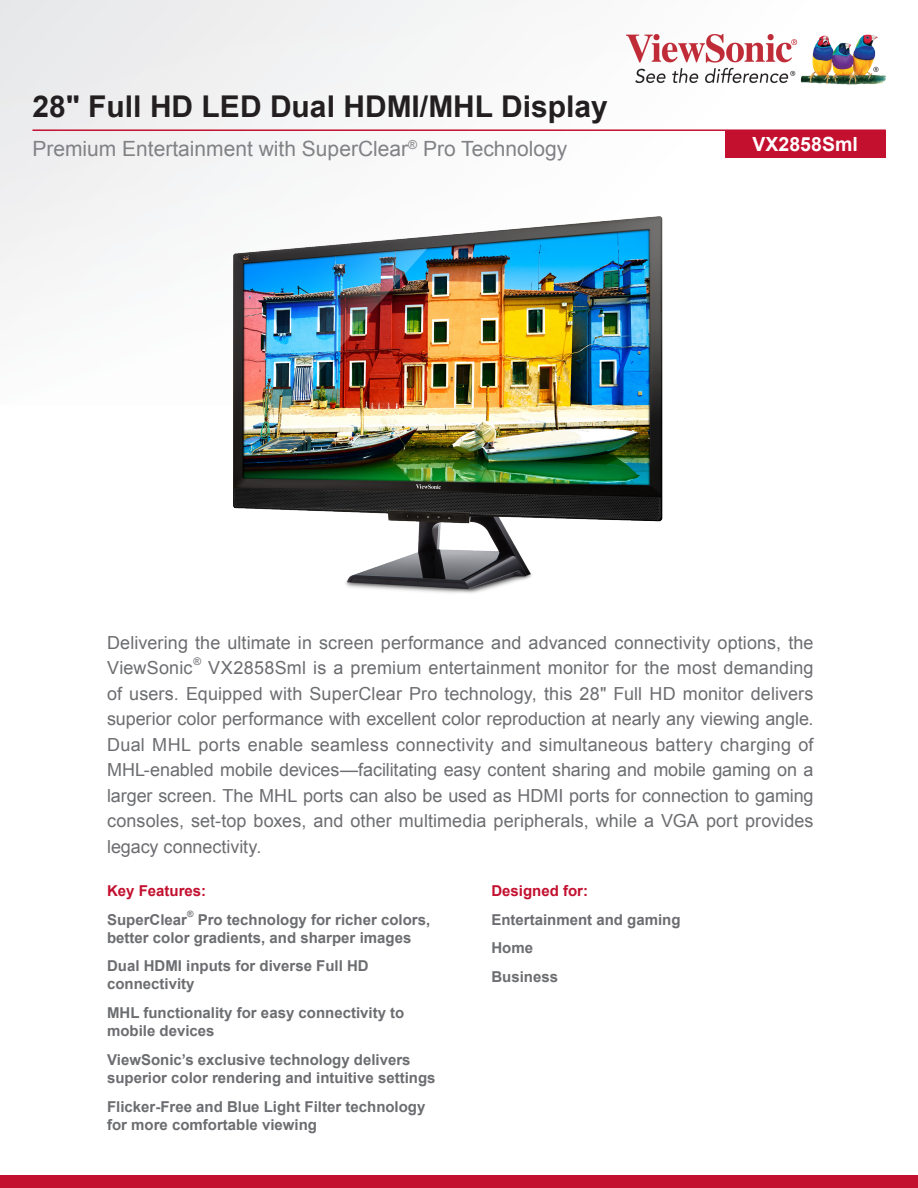
<style>
.page{position:relative;width:918px;height:1188px;background:#fff}
.page>*{position:absolute;margin:0;border:0;box-sizing:border-box;transform-origin:0 0}
.Headline{font:700 30px "Arial";color:#231f20}
.t1{font:21px "Arial";color:#818285}
.Product_Number{font:700 19.5px "Arial";color:#fff}
.Body_Copy{font:18px/25.5px "Arial";letter-spacing:.005em;color:#6c6d70}
.Bullets_2{font:700 15px/18px "Arial";color:#6c6d70}
.Bullets_2-2{font:700 15px "Arial";color:#c3102f}
.Body_Copy-2{font:10.5px "Arial";color:#6c6d70}
.Bullets_2-3{font:700 8.7px "Arial";color:#6c6d70}
</style>
<div class="page">
<div style="left:1px;top:1px;width:916px;height:405px;background:linear-gradient(to right,#f0f0f1,#fff)"></div>
<div style="left:0;top:1175px;width:918px;height:13px;background:#c3102f"></div>
<img style="left:627px;top:35px;width:259px;height:49px">
<hr style="left:32px;top:129px;width:854px;height:2px;background:#c3102f">
<img style="left:216px;top:204px;width:457px;height:389px">
<div style="left:725px;top:130px;width:161px;height:27px;background:#c3102f"></div>
<p class="Headline" style="left:32px;top:86px;width:577px">28" Full HD LED Dual HDMI/MHL Display</p>
<p class="t1" style="left:32px;top:134px;width:537px">Premium Entertainment with SuperClear<sup>®</sup> Pro Technology</p>
<p class="Product_Number" style="left:753px;top:131px;width:107px">VX2858Sml</p>
<p class="Body_Copy" style="left:107px;top:630px;width:708px">Delivering the ultimate in screen performance and advanced connectivity options, the<br>ViewSonic</p>
<p class="Body_Copy-2" style="left:193px;top:655px;width:9px">®</p>
<p class="Body_Copy" style="left:107px;top:655px;width:708px;text-align:justify;text-indent:101px">VX2858Sml is a premium entertainment monitor for the most demanding of users. Equipped with SuperClear Pro technology, this 28" Full HD monitor delivers superior color performance with excellent color reproduction at nearly any viewing angle.<br>Dual MHL ports enable seamless connectivity and simultaneous battery charging of MHL-enabled mobile devices—facilitating easy content sharing and mobile gaming on a larger screen. The MHL ports can also be used as HDMI ports for connection to gaming consoles, set-top boxes, and other multimedia peripherals, while a VGA port provides legacy connectivity.</p>
<p class="Bullets_2-2" style="left:107px;top:881px;width:101px">Key Features:</p>
<p class="Bullets_2" style="left:107px;top:911px;width:82px">SuperClear</p>
<p class="Bullets_2-3" style="left:187px;top:909px;width:8px">®</p>
<p class="Bullets_2-2" style="left:491px;top:881px;width:98px">Designed for:</p>
<p class="Bullets_2" style="left:491px;top:911px;width:191px">Entertainment and gaming</p>
<p class="Bullets_2" style="left:491px;top:940px;width:43px">Home</p>
<p class="Bullets_2" style="left:491px;top:968px;width:68px">Business</p>
<p class="Bullets_2" style="left:107px;top:911px;width:325px;text-indent:91px">Pro technology for richer colors, better color gradients, and sharper images</p>
<p class="Bullets_2" style="left:107px;top:958px;width:263px">Dual HDMI inputs for diverse Full HD connectivity</p>
<p class="Bullets_2" style="left:107px;top:1004px;width:299px">MHL functionality for easy connectivity to mobile devices</p>
<p class="Bullets_2" style="left:107px;top:1051px;width:330px">ViewSonic’s exclusive technology delivers superior color rendering and intuitive settings</p>
<p class="Bullets_2" style="left:107px;top:1098px;width:320px">Flicker-Free and Blue Light Filter technology for more comfortable viewing</p>
</div>
